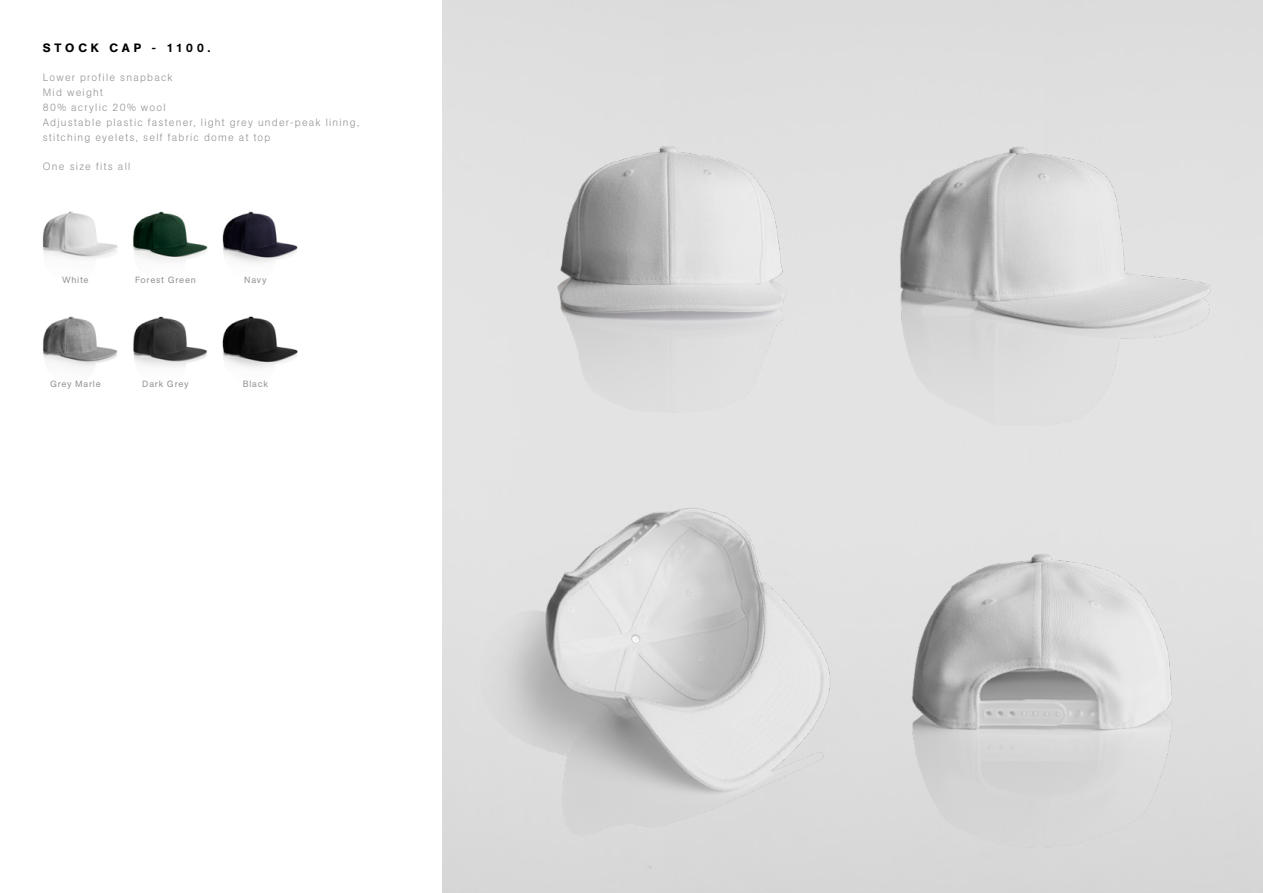
<style>
.page{position:relative;width:1263px;height:893px;background:#fff}
.page>*{position:absolute;margin:0;border:0;box-sizing:border-box;transform-origin:0 0}
.t1{font:500 12px "AG Book Pro";letter-spacing:.32em;color:#000}
.t2{font:300 10.5px/15px "AG Book Pro";letter-spacing:.115em;color:#939598}
.t3{font:9px "AG Book Pro";letter-spacing:.075em;color:#939598}
</style>
<div class="page">
<img style="left:42px;top:211px;width:76px;height:48px">
<img style="left:42px;top:316px;width:76px;height:52px">
<img style="left:132px;top:211px;width:76px;height:50px">
<img style="left:133px;top:316px;width:75px;height:50px">
<img style="left:222px;top:211px;width:76px;height:52px">
<img style="left:222px;top:316px;width:76px;height:52px">
<img style="left:461px;top:26px;width:371px;height:831px">
<img style="left:832px;top:26px;width:415px;height:831px">
<p class="t1" style="left:43px;top:40px;width:169px">STOCK CAP - 1100.</p>
<p class="t2" style="left:43px;top:69px;width:318px">Lower profile snapback<br>Mid weight<br>80% acrylic 20% wool<br>Adjustable plastic fastener, light grey under-peak lining, stitching eyelets, self fabric dome at top</p>
<p class="t2" style="left:43px;top:158px;width:89px">One size fits all</p>
<p class="t3" style="left:62px;top:274px;width:28px">White</p>
<p class="t3" style="left:135px;top:274px;width:62px">Forest Green</p>
<p class="t3" style="left:244px;top:274px;width:24px">Navy</p>
<p class="t3" style="left:50px;top:378px;width:52px">Grey Marle</p>
<p class="t3" style="left:142px;top:378px;width:48px">Dark Grey</p>
<p class="t3" style="left:243px;top:378px;width:27px">Black</p>
</div>
